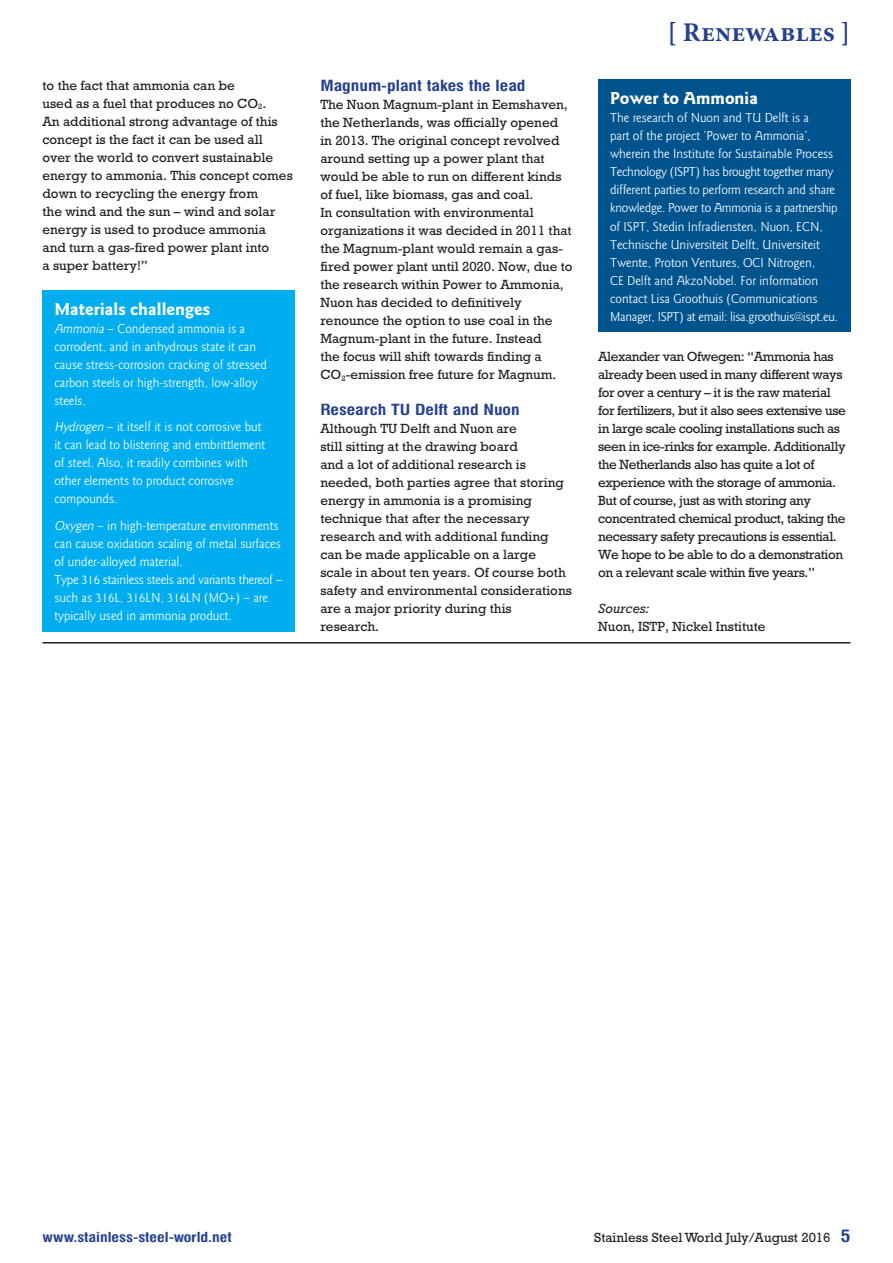
<style>
.page{position:relative;width:893px;height:1263px;background:#fff}
.page>*{position:absolute;margin:0;border:0;box-sizing:border-box;transform-origin:0 0}
.t1{font:700 27px "Minion Pro";color:#25408e}
.t2{font:700 18px "Goudy Sans";color:#fff}
.t3{font:700 15px "Milford";color:#25408e}
.t4{font:13.5px/18px "Rockwell";color:#231f20}
.t5{font:13.5px/18px "Goudy Sans";color:#fff}
.t6{font:13.5px/18px "Rockwell";letter-spacing:-.03em;color:#231f20}
.t7{font:700 13.5px "Milford";color:#25408e}
.t8{font:italic 13.5px "Rockwell";color:#231f20}
.s1{font-style:italic}
.s2{font-family:"Milford";font-weight:700;font-size:16.5px;color:#25408e}
</style>
<div class="page">
<div style="left:43px;top:290px;width:252px;height:341px;background:#00aeef"></div>
<div style="left:598px;top:80px;width:252px;height:252px;background:#00548e"></div>
<hr style="left:43px;top:642px;width:807px;height:1px;background:#231f20">
<p class="t4" style="left:43px;top:78px;width:252px">to the fact that ammonia can be<br>used as a fuel that produces no CO<sub>2</sub>.<br>An additional strong advantage of this concept is the fact it can be used all over the world to convert sustainable energy to ammonia. This concept comes down to recycling the energy from<br>the wind and the sun – wind and solar energy is used to produce ammonia<br>and turn a gas-fired power plant into<br>a super battery!”</p>
<p class="t3" style="left:320px;top:80px;width:207px">Magnum-plant takes the lead</p>
<p class="t4" style="left:320px;top:97px;width:254px">The Nuon Magnum-plant in Eemshaven, the Netherlands, was officially opened in 2013. The original concept revolved around setting up a power plant that would be able to run on different kinds of fuel, like biomass, gas and coal.<br>In consultation with environmental organizations it was decided in 2011 that the Magnum-plant would remain a gas&shy;fired power plant until 2020. Now, due to the research within Power to Ammonia, Nuon has decided to definitively renounce the option to use coal in the Magnum-plant in the future. Instead<br>the focus will shift towards finding a CO<sub>2</sub>-emission free future for Magnum.</p>
<p class="t3" style="left:320px;top:404px;width:201px">Research TU Delft and Nuon</p>
<p class="t4" style="left:320px;top:421px;width:253px">Although TU Delft and Nuon are<br>still sitting at the drawing board<br>and a lot of additional research is needed, both parties agree that storing energy in ammonia is a promising technique that after the necessary research and with additional funding can be made applicable on a large<br>scale in about ten years. Of course both safety and environmental considerations are a major priority during this research.</p>
<h2 class="t2" style="left:54px;top:302px;width:157px">Materials challenges</h2>
<p class="t5" style="left:54px;top:320px;width:214px"><span class="s1">Ammonia</span> – Condensed ammonia is a corrodent, and in anhydrous state it can cause stress-corrosion cracking of stressed carbon steels or high-strength, low-alloy steels.</p>
<p class="t5" style="left:54px;top:418px;width:212px"><span class="s1">Hydrogen</span> – it itself it is not corrosive but it can lead to blistering and embrittlement of steel. Also, it readily combines with other elements to product corrosive compounds.</p>
<p class="t5" style="left:54px;top:517px;width:230px"><span class="s1">Oxygen</span> – in high-temperature environments can cause oxidation scaling of metal surfaces of under-alloyed material.<br>Type 316 stainless steels and variants thereof – such as 316L, 316LN, 316LN (MO+) – are typically used in ammonia product.</p>
<h1 class="t1" style="left:667px;top:22px;width:184px">[ Renewables ]</h1>
<h2 class="t2" style="left:610px;top:92px;width:150px">Power to Ammonia</h2>
<p class="t5" style="left:610px;top:110px;width:230px">The research of Nuon and TU Delft is a<br>part of the project ‘Power to Ammonia’, wherein the Institute for Sustainable Process Technology (ISPT) has brought together many different parties to perform research and share knowledge. Power to Ammonia is a partnership of ISPT, Stedin Infradiensten, Nuon, ECN, Technische Universiteit Delft, Universiteit Twente, Proton Ventures, OCI Nitrogen,<br>CE Delft and AkzoNobel. For information contact Lisa Groothuis (Communications Manager, ISPT) at email: lisa.groothuis@ispt.eu.</p>
<p class="t6" style="left:598px;top:349px;width:249px">Alexander van Ofwegen: “Ammonia has already been used in many different ways for over a century – it is the raw material for fertilizers, but it also sees extensive use in large scale cooling installations such as seen in ice-rinks for example. Additionally the Netherlands also has quite a lot of experience with the storage of ammonia.<br>But of course, just as with storing any concentrated chemical product, taking the necessary safety precautions is essential.<br>We hope to be able to do a demonstration on a relevant scale within five years.”</p>
<p class="t8" style="left:598px;top:604px;width:53px">Sources:</p>
<p class="t4" style="left:598px;top:619px;width:169px">Nuon, ISTP, Nickel Institute</p>
<p class="t7" style="left:43px;top:1231px;width:191px">www.stainless-steel-world.net</p>
<p class="t4" style="left:594px;top:1230px;width:258px">Stainless Steel World July/August 2016 <span class="s2">5</span></p>
</div>
